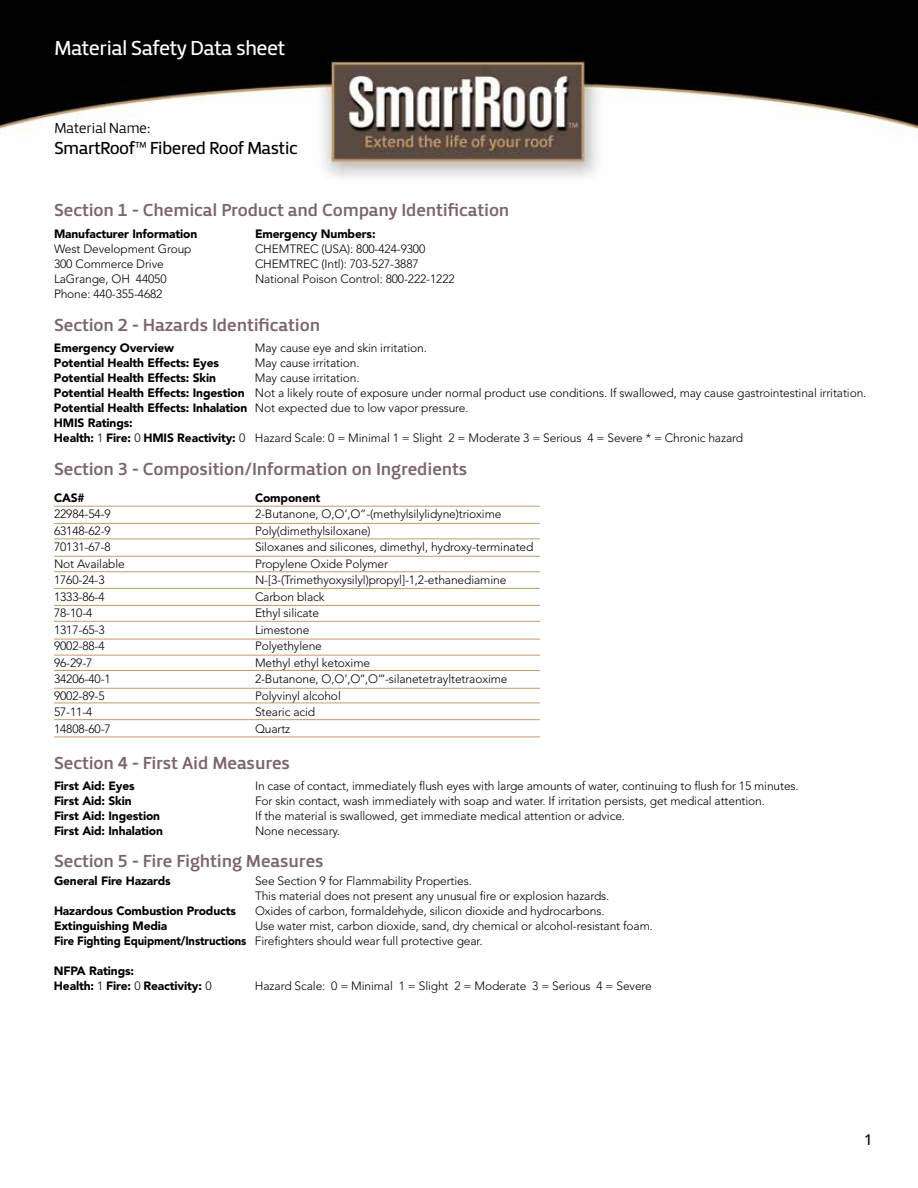
<style>
.page{position:relative;width:918px;height:1188px;background:#fff}
.page>*{position:absolute;margin:0;border:0;box-sizing:border-box;transform-origin:0 0}
.t1{font:21px "Priva Two Pro";letter-spacing:-.04em;color:#fff}
.t2{font:18px "Priva Three Pro";letter-spacing:-.01em;color:#7b6569}
.t3{font:18px "Priva Two Pro";letter-spacing:-.04em;color:#000}
.t4{font:15px "Priva One Pro";letter-spacing:-.04em;color:#000}
.t5{font:500 15px "Avenir";color:#000}
.t6{font:300 12px/15px "Avenir";letter-spacing:-.01em;color:#000}
.t7{font:900 12px/15px "Avenir";letter-spacing:-.01em;color:#000}
.s1{font-weight:900}
.s2{font-weight:300}
</style>
<div class="page">
<img style="left:0;top:0;width:918px;height:178px">
<hr style="left:54px;top:506px;width:486px;height:1px;background:#c59b6c">
<hr style="left:54px;top:523px;width:486px;height:1px;background:#c59b6c">
<hr style="left:54px;top:538px;width:486px;height:1px;background:#c59b6c">
<hr style="left:54px;top:556px;width:486px;height:1px;background:#c59b6c">
<hr style="left:54px;top:571px;width:486px;height:1px;background:#c59b6c">
<hr style="left:54px;top:588px;width:486px;height:1px;background:#c59b6c">
<hr style="left:54px;top:605px;width:486px;height:1px;background:#c59b6c">
<hr style="left:54px;top:621px;width:486px;height:1px;background:#c59b6c">
<hr style="left:54px;top:639px;width:486px;height:1px;background:#c59b6c">
<hr style="left:54px;top:655px;width:486px;height:1px;background:#c59b6c">
<hr style="left:54px;top:670px;width:486px;height:1px;background:#c59b6c">
<hr style="left:54px;top:688px;width:486px;height:1px;background:#c59b6c">
<hr style="left:54px;top:703px;width:486px;height:1px;background:#c59b6c">
<hr style="left:54px;top:719px;width:486px;height:1px;background:#c59b6c">
<hr style="left:54px;top:737px;width:486px;height:1px;background:#c59b6c">
<h1 class="t1" style="left:54px;top:35px;width:233px">Material Safety Data sheet</h1>
<p class="t4" style="left:54px;top:118px;width:98px">Material Name:</p>
<h2 class="t3" style="left:54px;top:136px;width:245px">SmartRoof™ Fibered Roof Mastic</h2>
<h2 class="t2" style="left:54px;top:198px;width:457px">Section 1 - Chemical Product and Company Identification</h2>
<p class="t7" style="left:54px;top:226px;width:145px">Manufacturer Information</p>
<p class="t7" style="left:255px;top:226px;width:122px">Emergency Numbers:</p>
<p class="t6" style="left:54px;top:241px;width:139px">West Development Group</p>
<p class="t6" style="left:255px;top:241px;width:172px">CHEMTREC (USA): 800-424-9300</p>
<p class="t6" style="left:54px;top:256px;width:111px">300 Commerce Drive</p>
<p class="t6" style="left:255px;top:256px;width:165px">CHEMTREC (Intl): 703-527-3887</p>
<p class="t6" style="left:54px;top:271px;width:114px">LaGrange, OH 44050</p>
<p class="t6" style="left:255px;top:271px;width:201px">National Poison Control: 800-222-1222</p>
<p class="t6" style="left:54px;top:286px;width:110px">Phone: 440-355-4682</p>
<h2 class="t2" style="left:54px;top:313px;width:268px">Section 2 - Hazards Identification</h2>
<p class="t7" style="left:54px;top:340px;width:122px">Emergency Overview</p>
<p class="t6" style="left:255px;top:341px;width:173px">May cause eye and skin irritation.</p>
<p class="t7" style="left:54px;top:355px;width:167px">Potential Health Effects: Eyes</p>
<p class="t6" style="left:255px;top:356px;width:106px">May cause irritation.</p>
<p class="t7" style="left:54px;top:370px;width:164px">Potential Health Effects: Skin</p>
<p class="t6" style="left:54px;top:371px;width:814px;text-indent:201px">May cause irritation.<br><span class="s1">Potential Health Effects: Ingestion</span> Not a likely route of exposure under normal product use conditions. If swallowed, may cause gastrointestinal irritation.<br><span class="s1">Potential Health Effects: Inhalation</span> Not expected due to low vapor pressure.<br><span class="s1">HMIS Ratings:<br>Health:</span> 1 <span class="s1">Fire:</span> 0 <span class="s1">HMIS Reactivity:</span> 0 Hazard Scale: 0 = Minimal 1 = Slight 2 = Moderate 3 = Serious 4 = Severe * = Chronic hazard</p>
<h2 class="t2" style="left:54px;top:458px;width:415px">Section 3 - Composition/Information on Ingredients</h2>
<p class="t7" style="left:54px;top:490px;width:32px">CAS#</p>
<p class="t7" style="left:255px;top:490px;width:67px">Component</p>
<p class="t6" style="left:54px;top:506px;width:58px">22984-54-9</p>
<p class="t6" style="left:255px;top:506px;width:248px">2-Butanone, O,O’,O”-(methylsilylidyne)trioxime</p>
<p class="t6" style="left:54px;top:523px;width:58px">63148-62-9</p>
<p class="t6" style="left:255px;top:523px;width:117px">Poly(dimethylsiloxane)</p>
<p class="t6" style="left:54px;top:539px;width:58px">70131-67-8</p>
<p class="t6" style="left:255px;top:539px;width:280px">Siloxanes and silicones, dimethyl, hydroxy-terminated</p>
<p class="t6" style="left:54px;top:556px;width:72px">Not Available</p>
<p class="t6" style="left:255px;top:556px;width:135px">Propylene Oxide Polymer</p>
<p class="t6" style="left:54px;top:572px;width:52px">1760-24-3</p>
<p class="t6" style="left:255px;top:572px;width:253px">N-[3-(Trimethyoxysilyl)propyl]-1,2-ethanediamine</p>
<p class="t6" style="left:54px;top:589px;width:52px">1333-86-4</p>
<p class="t6" style="left:255px;top:589px;width:71px">Carbon black</p>
<p class="t6" style="left:54px;top:605px;width:40px">78-10-4</p>
<p class="t6" style="left:255px;top:605px;width:66px">Ethyl silicate</p>
<p class="t6" style="left:54px;top:622px;width:52px">1317-65-3</p>
<p class="t6" style="left:255px;top:622px;width:56px">Limestone</p>
<p class="t6" style="left:54px;top:638px;width:52px">9002-88-4</p>
<p class="t6" style="left:255px;top:638px;width:68px">Polyethylene</p>
<p class="t6" style="left:54px;top:655px;width:40px">96-29-7</p>
<p class="t6" style="left:255px;top:655px;width:117px">Methyl ethyl ketoxime</p>
<p class="t6" style="left:54px;top:671px;width:58px">34206-40-1</p>
<p class="t6" style="left:255px;top:671px;width:254px">2-Butanone, O,O’,O’’,O’’’-silanetetrayltetraoxime</p>
<p class="t6" style="left:54px;top:688px;width:52px">9002-89-5</p>
<p class="t6" style="left:255px;top:688px;width:87px">Polyvinyl alcohol</p>
<p class="t6" style="left:54px;top:704px;width:40px">57-11-4</p>
<p class="t6" style="left:255px;top:704px;width:62px">Stearic acid</p>
<p class="t6" style="left:54px;top:721px;width:58px">14808-60-7</p>
<p class="t6" style="left:255px;top:721px;width:37px">Quartz</p>
<h2 class="t2" style="left:54px;top:751px;width:238px">Section 4 - First Aid Measures</h2>
<p class="t7" style="left:54px;top:778px;width:82px">First Aid: Eyes</p>
<p class="t6" style="left:255px;top:779px;width:545px">In case of contact, immediately flush eyes with large amounts of water, continuing to flush for 15 minutes.</p>
<p class="t7" style="left:54px;top:793px;width:79px">First Aid: Skin</p>
<p class="t6" style="left:255px;top:794px;width:511px">For skin contact, wash immediately with soap and water. If irritation persists, get medical attention.</p>
<p class="t7" style="left:54px;top:808px;width:108px">First Aid: Ingestion</p>
<p class="t6" style="left:255px;top:809px;width:372px">If the material is swallowed, get immediate medical attention or advice.</p>
<p class="t7" style="left:54px;top:823px;width:110px">First Aid: Inhalation</p>
<p class="t6" style="left:255px;top:824px;width:87px">None necessary.</p>
<h2 class="t2" style="left:54px;top:849px;width:271px">Section 5 - Fire Fighting Measures</h2>
<p class="t7" style="left:54px;top:873px;width:118px">General Fire Hazards</p>
<p class="t6" style="left:255px;top:873px;width:356px">See Section 9 for Flammability Properties.<br>This material does not present any unusual fire or explosion hazards.</p>
<p class="t7" style="left:54px;top:903px;width:184px">Hazardous Combustion Products</p>
<p class="t6" style="left:255px;top:903px;width:351px">Oxides of carbon, formaldehyde, silicon dioxide and hydrocarbons.</p>
<p class="t7" style="left:54px;top:918px;width:115px">Extinguishing Media</p>
<p class="t6" style="left:54px;top:918px;width:600px;text-indent:201px">Use water mist, carbon dioxide, sand, dry chemical or alcohol-resistant foam.<br><span class="s1">Fire Fighting Equipment/Instructions</span> Firefighters should wear full protective gear.</p>
<p class="t7" style="left:54px;top:963px;width:159px">NFPA Ratings:<br>Health: <span class="s2">1</span> Fire: <span class="s2">0</span> Reactivity: <span class="s2">0</span></p>
<p class="t6" style="left:255px;top:978px;width:398px">Hazard Scale: 0 = Minimal 1 = Slight 2 = Moderate 3 = Serious 4 = Severe</p>
<p class="t5" style="left:864px;top:1132px;width:10px">1</p>
</div>
